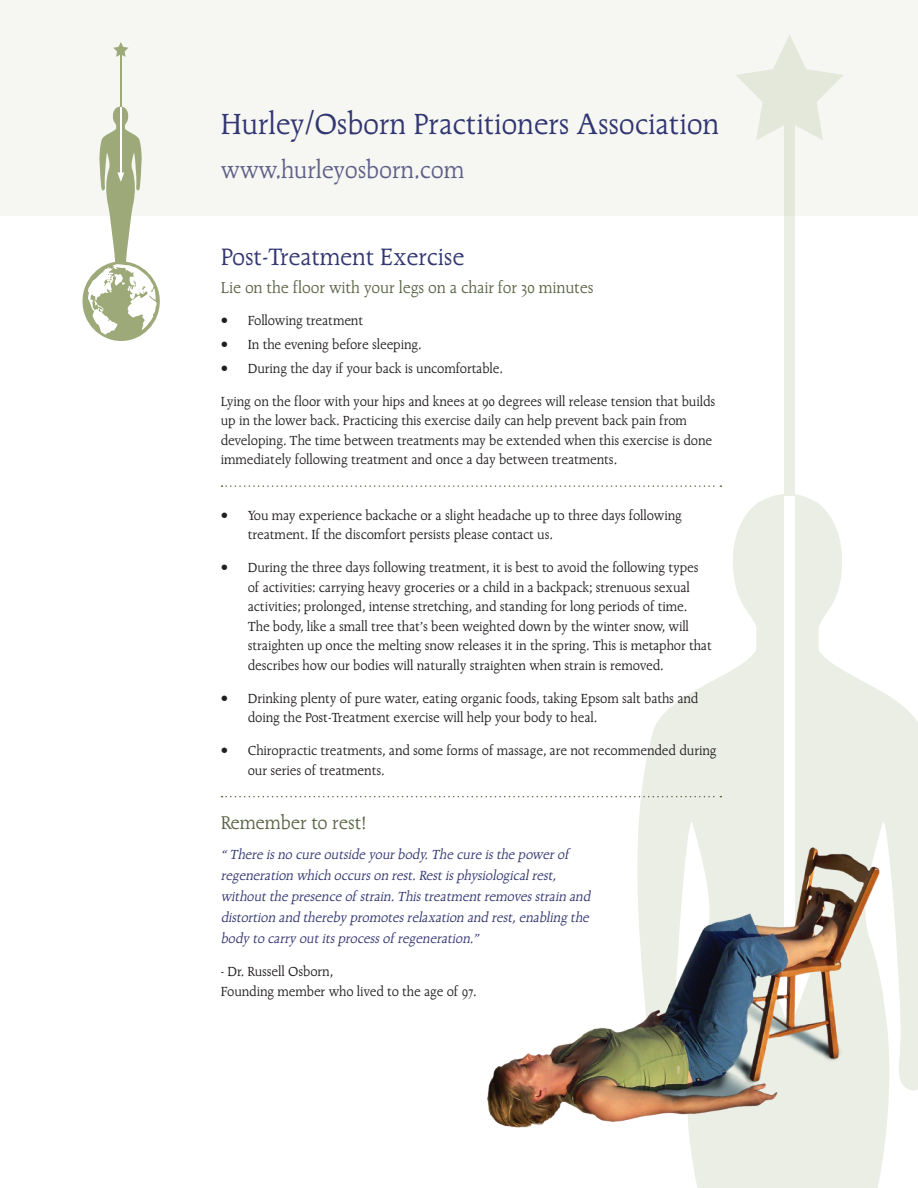
<style>
.page{position:relative;width:918px;height:1188px;background:#fff}
.page>*{position:absolute;margin:0;border:0;box-sizing:border-box;transform-origin:0 0}
.t1{font:33.15px "Cg Cartier";color:#323671}
.t2{font:27px "Cg Cartier";color:#323671}
.t3{font:27px "Cg Cartier";color:#5f6087}
.Sub-heading{font:21px "Cg Cartier";color:#5c6547}
.Sub-heading-2{font:18px "Cg Cartier";color:#5c6547}
.bullets{font:15px/19.5px "Cg Cartier";color:#231f20}
.Body{font:15px/19.5px "Cg Cartier";color:#231f20}
.t4{font:italic 15px/21px "Cg Cartier";color:#323671}
</style>
<div class="page">
<svg style="left:625px;top:494px;width:293px;height:694px;fill:#ebeee4"></svg>
<div style="left:784px;top:68px;width:11px;height:429px;background:#ebeee4"></div>
<div style="left:784px;top:496px;width:11px;height:470px;background:#fff"></div>
<div style="left:0;top:0;width:918px;height:216px;background:#f6f7f3"></div>
<svg style="left:222px;top:485px;width:499px;height:2px"></svg>
<svg style="left:222px;top:796px;width:499px;height:1px"></svg>
<svg style="left:113px;top:42px;width:15px;height:15px"></svg>
<hr style="left:120px;top:47px;width:2px;height:60px;background:#9da979">
<div style="left:82px;top:261px;width:78px;height:80px;background:#9da979;border-radius:50%"></div>
<svg style="left:87px;top:107px;width:71px;height:228px"></svg>
<img style="left:487px;top:848px;width:392px;height:280px">
<p class="t1" style="left:221px;top:106px;width:500px">Hurley/Osborn Practitioners Association</p>
<p class="t3" style="left:221px;top:155px;width:245px">www.hurleyosborn.com</p>
<p class="t2" style="left:221px;top:242px;width:245px">Post-Treatment Exercise</p>
<p class="Sub-heading-2" style="left:221px;top:278px;width:374px">Lie on the floor with your legs on a chair for 30 minutes</p>
<p class="bullets" style="left:221px;top:311px;width:144px">• Following treatment</p>
<p class="bullets" style="left:221px;top:335px;width:202px">• In the evening before sleeping.</p>
<p class="bullets" style="left:221px;top:359px;width:284px">• During the day if your back is uncomfortable.</p>
<p class="Body" style="left:221px;top:392px;width:496px">Lying on the floor with your hips and knees at 90 degrees will release tension that builds up in the lower back. Practicing this exercise daily can help prevent back pain from developing. The time between treatments may be extended when this exercise is done immediately following treatment and once a day between treatments.</p>
<p class="bullets" style="left:248px;top:506px;width:435px;text-indent:-27px">• You may experience backache or a slight headache up to three days following treatment. If the discomfort persists please contact us.</p>
<p class="bullets" style="left:248px;top:559px;width:465px;text-indent:-27px">• During the three days following treatment, it is best to avoid the following types of activities: carrying heavy groceries or a child in a backpack; strenuous sexual activities; prolonged, intense stretching, and standing for long periods of time.<br>The body, like a small tree that’s been weighted down by the winter snow, will straighten up once the melting snow releases it in the spring. This is metaphor that describes how our bodies will naturally straighten when strain is removed.</p>
<p class="bullets" style="left:248px;top:689px;width:452px;text-indent:-27px">• Drinking plenty of pure water, eating organic foods, taking Epsom salt baths and doing the Post-Treatment exercise will help your body to heal.</p>
<p class="bullets" style="left:248px;top:742px;width:470px;text-indent:-27px">• Chiropractic treatments, and some forms of massage, are not recommended during our series of treatments.</p>
<p class="Sub-heading" style="left:221px;top:812px;width:147px">Remember to rest!</p>
<p class="t4" style="left:221px;top:845px;width:374px">“There isno cure outside yourbody.The cure isthe powerof regeneration which occurson rest.Restisphysiologicalrest, withoutthe presence of strain.Thistreatmentremovesstrain and distortion and thereby promotesrelaxation and rest,enabling the body to carry outitsprocessof regeneration.”</p>
<p class="Body" style="left:221px;top:962px;width:257px">- Dr. Russell Osborn,<br>Founding member who lived to the age of 97.</p>
</div>
